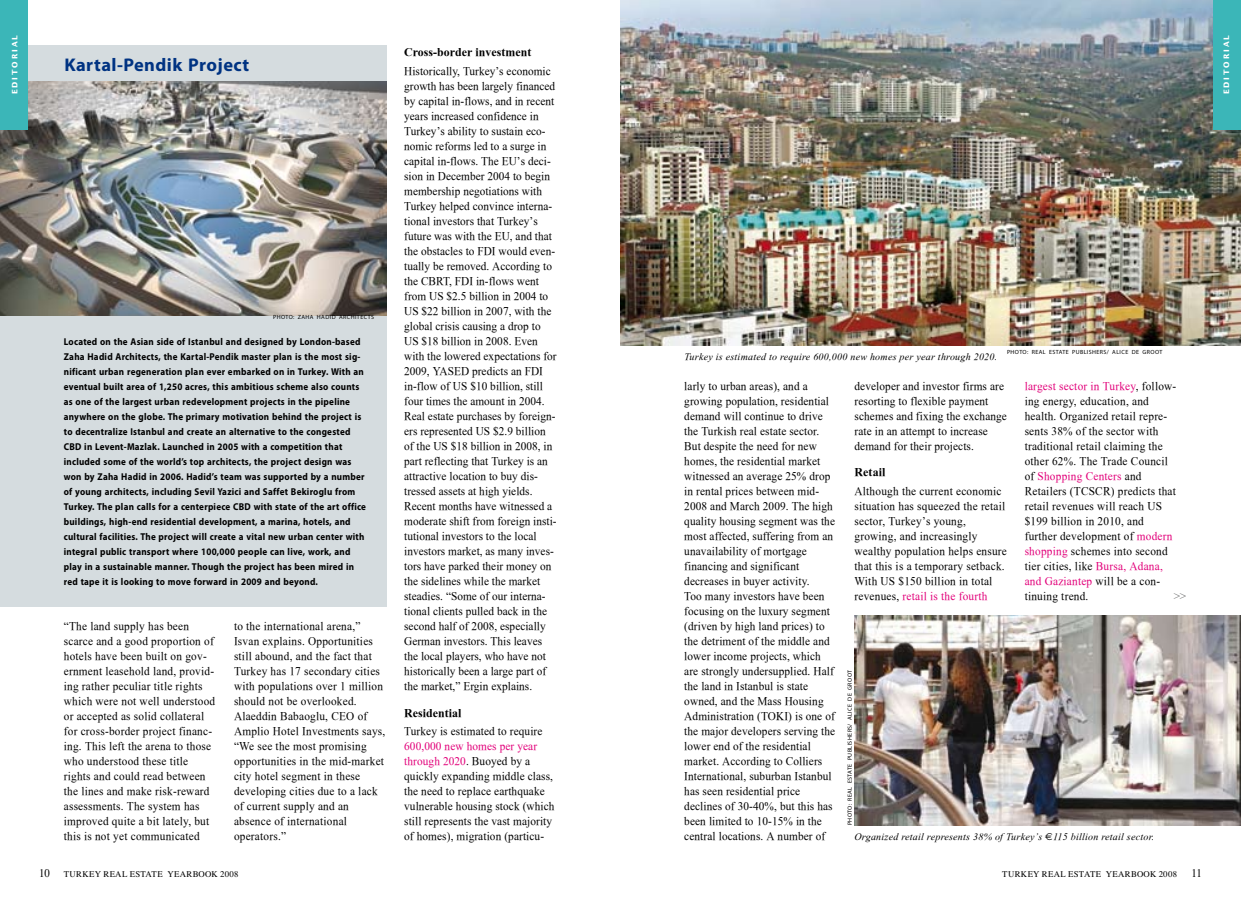
<style>
.page{position:relative;width:1241px;height:904px;background:#fff}
.page>*{position:absolute;margin:0;border:0;box-sizing:border-box;transform-origin:0 0}
.t1{font:700 18.38px "Myriad Pro";letter-spacing:.025em;color:#003382}
.t2{font:11.88px/15px "TR Times New Roman";letter-spacing:.01em;color:#000;scale:.95 1}
.t3{font:700 11.88px "TR Times New Roman";letter-spacing:.005em;color:#000}
.t4{font:11.88px "TR Times New Roman";color:#676868;scale:.95 1}
.t5{font:700 10px/15px "Myriad Pro";letter-spacing:.025em;color:#000;scale:.91 1}
.t6{font:italic 10px "TR Times New Roman";letter-spacing:.025em;color:#000}
.t7{font:8.75px "Times";letter-spacing:.035em;color:#000}
.t8{font:700 7.5px "Lucida Sans";letter-spacing:.25em;color:#fff}
.t9{font:6px "Myriad Pro";letter-spacing:.07em;color:#000}
.s1{font-size:11.88px}
.s2{color:#e2007a}
.s3{font-family:"Euro Sans";font-style:normal}
</style>
<div class="page">
<img style="left:620px;top:0;width:620px;height:345px">
<div style="left:0;top:45px;width:386px;height:561px;background:#d5dcdf"></div>
<img style="left:0;top:81px;width:386px;height:234px">
<img style="left:854px;top:615px;width:386px;height:210px">
<div style="left:0;top:0;width:27px;height:129px;background:#3bb6b8"></div>
<div style="left:1213px;top:0;width:27px;height:129px;background:#3bb6b8"></div>
<p class="t8" style="left:10px;top:94px;width:61px;rotate:-90deg">EDITORIAL</p>
<h1 class="t1" style="left:64px;top:53px;width:186px">Kartal-Pendik Project</h1>
<p class="t9" style="left:273px;top:313px;width:102px">PHOTO: ZAHA HADID ARCHITECTS</p>
<p class="t5" style="left:64px;top:334px;width:333px">Located on the Asian side of Istanbul and designed by London-based Zaha Hadid Architects, the Kartal-Pendik master plan is the most sig&shy;nificant urban regeneration plan ever embarked on in Turkey. With an eventual built area of 1,250 acres, this ambitious scheme also counts as one of the largest urban redevelopment projects in the pipeline anywhere on the globe. The primary motivation behind the project is to decentralize Istanbul and create an alternative to the congested CBD in Levent-Mazlak. Launched in 2005 with a competition that included some of the world’s top architects, the project design was won by Zaha Hadid in 2006. Hadid’s team was supported by a number of young architects, including Sevil Yazici and Saffet Bekiroglu from Turkey. The plan calls for a centerpiece CBD with state of the art office buildings, high-end residential development, a marina, hotels, and cultural facilities. The project will create a vital new urban center with integral public transport where 100,000 people can live, work, and play in a sustainable manner. Though the project has been mired in red tape it is looking to move forward in 2009 and beyond.</p>
<p class="t2" style="left:64px;top:618px;width:161px">“The land supply has been scarce and a good proportion of hotels have been built on gov&shy;ernment leasehold land, provid&shy;ing rather peculiar title rights which were not well understood or accepted as solid collateral for cross-border project financ&shy;ing. This left the arena to those who understood these title rights and could read between the lines and make risk-reward assessments. The system has improved quite a bit lately, but this is not yet communicated</p>
<p class="t2" style="left:234px;top:618px;width:161px">to the international arena,”<br>Isvan explains. Opportunities still abound, and the fact that<br>Turkey has 17 secondary cities with populations over 1 million should not be overlooked.<br>Alaeddin Babaoglu, CEO of<br>Amplio Hotel Investments says, “We see the most promising opportunities in the mid-market city hotel segment in these developing cities due to a lack of current supply and an absence of international operators.”</p>
<p class="t7" style="left:39px;top:868px;width:201px"><span class="s1">10</span> TURKEY REAL ESTATE YEARBOOK 2008</p>
<p class="t3" style="left:404px;top:44px;width:129px">Cross-border investment</p>
<p class="t2" style="left:404px;top:63px;width:162px">Historically, Turkey’s economic growth has been largely financed by capital in-flows, and in recent years increased confidence in<br>Turkey’s ability to sustain eco&shy;nomic reforms led to a surge in capital in-flows. The EU ’s deci&shy;sion in December 2004 to begin membership negotiations with<br>Turkey helped convince interna&shy;tional investors that Turkey’s future was with the EU , and that the obstacles to FDI would even&shy;tually be removed. According to the CBRT, FDI in-flows went from US $2.5 billion in 2004 to<br>US $22 billion in 2007, with the global crisis causing a drop to<br>US $18 billion in 2008. Even with the lowered expectations for<br>2009, YASED predicts an FDI in-flow of US $10 billion, still four times the amount in 2004.<br>Real estate purchases by foreign&shy;ers represented US $2.9 billion of the US $18 billion in 2008, in part reflecting that Turkey is an attractive location to buy dis&shy;tressed assets at high yields.<br>Recent months have witnessed a moderate shift from foreign insti&shy;tutional investors to the local investors market, as many inves&shy;tors have parked their money on the sidelines while the market steadies. “Some of our interna&shy;tional clients pulled back in the second half of 2008, especially<br>German investors. This leaves the local players, who have not historically been a large part of the market,” Ergin explains.</p>
<p class="t3" style="left:404px;top:704px;width:59px">Residential</p>
<p class="t2" style="left:404px;top:723px;width:147px">Turkey is estimated to require</p>
<p class="t2" style="left:404px;top:738px;width:160px"><span class="s2">600,000 new homes per year through 2020</span>. Buoyed by a quickly expanding middle class, the need to replace earthquake vulnerable housing stock (which still represents the vast majority of homes), migration (particu-</p>
<p class="t8" style="left:1221px;top:94px;width:61px;rotate:-90deg">EDITORIAL</p>
<p class="t6" style="left:684px;top:350px;width:314px">Turkey is estimated to require 600,000 new homes per year through 2020.</p>
<p class="t9" style="left:1006px;top:348px;width:157px">PHOTO: REAL ESTATE PUBLISHERS/ ALICE DE GROOT</p>
<p class="t2" style="left:684px;top:378px;width:160px">larly to urban areas), and a growing population, residential demand will continue to drive the Turkish real estate sector.<br>But despite the need for new homes, the residential market witnessed an average 25% drop in rental prices between mid-<br>2008 and March 2009. The high quality housing segment was the most affected, suffering from an unavailability of mortgage financing and significant decreases in buyer activity.<br>Too many investors have been focusing on the luxury segment (driven by high land prices) to the detriment of the middle and lower income projects, which are strongly undersupplied. Half the land in Istanbul is state owned, and the Mass Housing<br>Administration (TOKI) is one of the major developers serving the lower end of the residential market. According to Colliers<br>International, suburban Istanbul has seen residential price declines of 30-40%, but this has been limited to 10-15% in the central locations. A number of</p>
<p class="t2" style="left:854px;top:378px;width:162px">developer and investor firms are resorting to flexible payment schemes and fixing the exchange rate in an attempt to increase demand for their projects.</p>
<p class="t2" style="left:1024px;top:378px;width:161px"><span class="s2">largest sector in Turkey</span>, follow&shy;ing energy, education, and health. Organized retail repre&shy;sents 38% of the sector with traditional retail claiming the other 62%. The Trade Council of <span class="s2">Shopping Centers</span> and<br>Retailers (TCSCR) predicts that retail revenues will reach US $199 billion in 2010, and further development of <span class="s2">modern shopping</span> schemes into second tier cities, like <span class="s2">Bursa, Adana, and Gaziantep</span> will be a con&shy;tinuing trend.</p>
<p class="t3" style="left:854px;top:464px;width:32px">Retail</p>
<p class="t2" style="left:854px;top:483px;width:162px">Although the current economic situation has squeezed the retail sector, Turkey’s young, growing, and increasingly wealthy population helps ensure that this is a temporary setback.<br>With US $150 billion in total revenues, <span class="s2">retail is the fourth</span></p>
<p class="t4" style="left:1173px;top:588px;width:14px">&gt;&gt;</p>
<p class="t9" style="left:846px;top:825px;width:157px;rotate:-90deg">PHOTO: REAL ESTATE PUBLISHERS/ ALICE DE GROOT</p>
<p class="t6" style="left:854px;top:830px;width:301px">Organized retail represents 38% of Turkey’s <span class="s3">e</span>115 billion retail sector.</p>
<p class="t7" style="left:1002px;top:868px;width:201px">TURKEY REAL ESTATE YEARBOOK 2008 <span class="s1">11</span></p>
</div>
